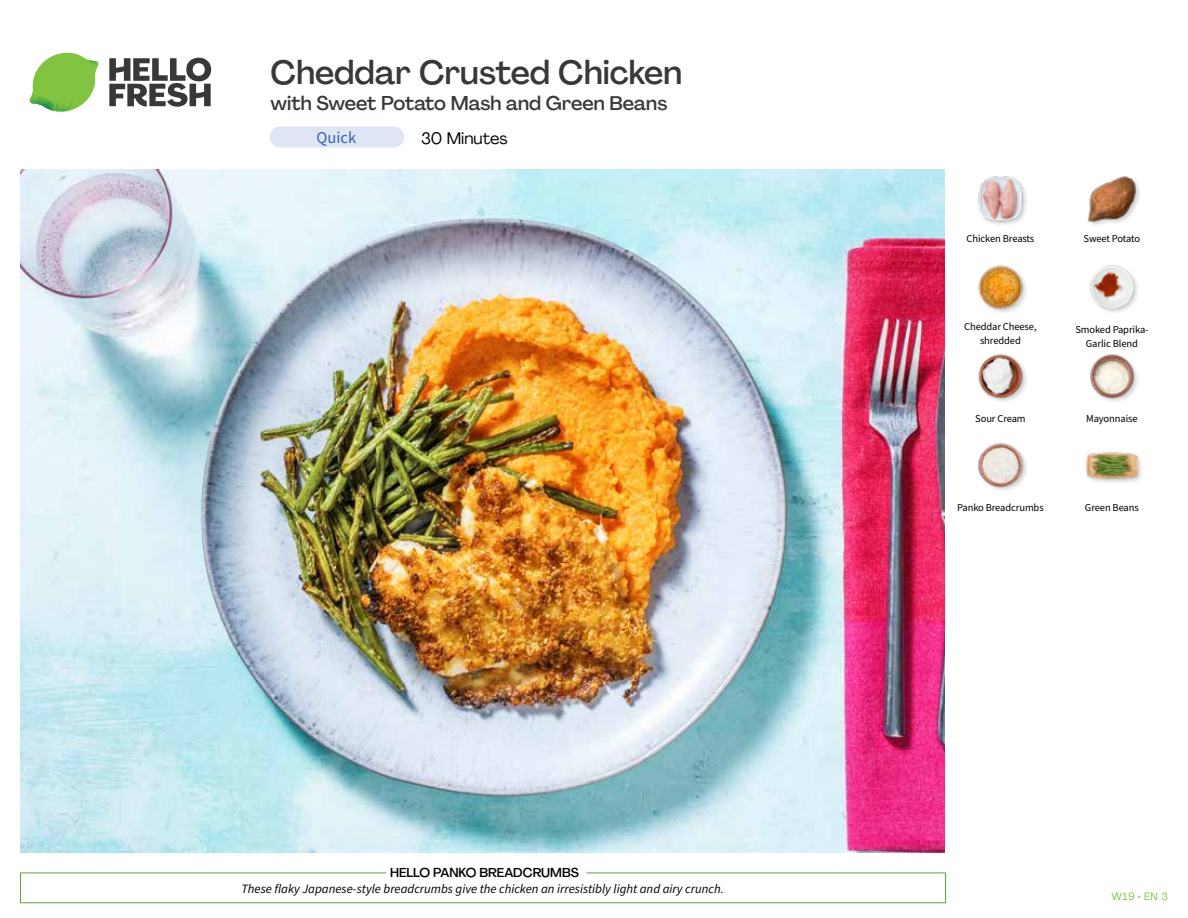
<style>
.page{position:relative;width:1188px;height:918px;background:#fff}
.page>*{position:absolute;margin:0;border:0;box-sizing:border-box;transform-origin:0 0}
.t1{font:500 33px "Agrandir";letter-spacing:-.005em;color:#383839}
.t2{font:500 19.5px "Agrandir";color:#383839}
.t3{font:16.5px "Agrandir";color:#000}
.t4{font:16.5px "Source Sans Pro";color:#3763af}
.t5{font:italic 12.75px "Source Sans Pro";color:#000}
.t6{font:500 12.75px "Agrandir";color:#000}
.t7{font:10.5px/13.5px "Source Sans Pro";letter-spacing:-.01em;color:#000;text-align:center}
.t8{font:10.5px "Agrandir";color:#82c341}
</style>
<div class="page">
<svg style="left:109px;top:57px;width:102px;height:50px"></svg>
<svg style="left:34px;top:53px;width:62px;height:40px"></svg>
<img style="left:67px;top:53px;width:32px;height:26px">
<img style="left:33px;top:75px;width:59px;height:11px">
<img style="left:29px;top:79px;width:61px;height:33px">
<img style="left:65px;top:86px;width:27px;height:25px">
<div style="left:20px;top:873px;width:926px;height:30px;border:1px solid #609f43"></div>
<div style="left:386px;top:865px;width:200px;height:15px;background:#fff"></div>
<img style="left:21px;top:170px;width:924px;height:682px">
<div style="left:270px;top:127px;width:134px;height:20px;background:#dee5f4;border-radius:10px"></div>
<div style="left:1085px;top:451px;width:59px;height:34px;background:#000;opacity:.2"></div>
<img style="left:1087px;top:451px;width:50px;height:34px">
<img style="left:977px;top:443px;width:50px;height:47px">
<img style="left:1090px;top:354px;width:48px;height:48px">
<img style="left:978px;top:354px;width:49px;height:48px">
<img style="left:1090px;top:265px;width:48px;height:48px">
<img style="left:978px;top:265px;width:48px;height:47px">
<img style="left:1087px;top:176px;width:53px;height:49px">
<img style="left:978px;top:176px;width:48px;height:49px">
<h1 class="t1" style="left:271px;top:52px;width:413px">Cheddar Crusted Chicken</h1>
<h2 class="t2" style="left:271px;top:91px;width:398px">with Sweet Potato Mash and Green Beans</h2>
<h3 class="t4" style="left:317px;top:127px;width:41px">Quick</h3>
<h3 class="t3" style="left:421px;top:128px;width:88px">30 Minutes</h3>
<p class="t6" style="left:390px;top:864px;width:190px">HELLO PANKO BREADCRUMBS</p>
<p class="t5" style="left:241px;top:880px;width:484px">These flaky Japanese-style breadcrumbs give the chicken an irresistibly light and airy crunch.</p>
<p class="t7" style="left:967px;top:232px;width:69px">Chicken Breasts</p>
<p class="t7" style="left:964px;top:321px;width:74px">Cheddar Cheese, shredded</p>
<p class="t7" style="left:1084px;top:232px;width:58px">Sweet Potato</p>
<p class="t7" style="left:1075px;top:323px;width:75px">Smoked Paprika-<br>Garlic Blend</p>
<p class="t7" style="left:975px;top:412px;width:52px">Sour Cream</p>
<p class="t7" style="left:1086px;top:412px;width:53px">Mayonnaise</p>
<p class="t7" style="left:957px;top:501px;width:88px">Panko Breadcrumbs</p>
<p class="t7" style="left:1085px;top:501px;width:55px">Green Beans</p>
<p class="t8" style="left:1112px;top:890px;width:58px">W19 • EN 3</p>
</div>
